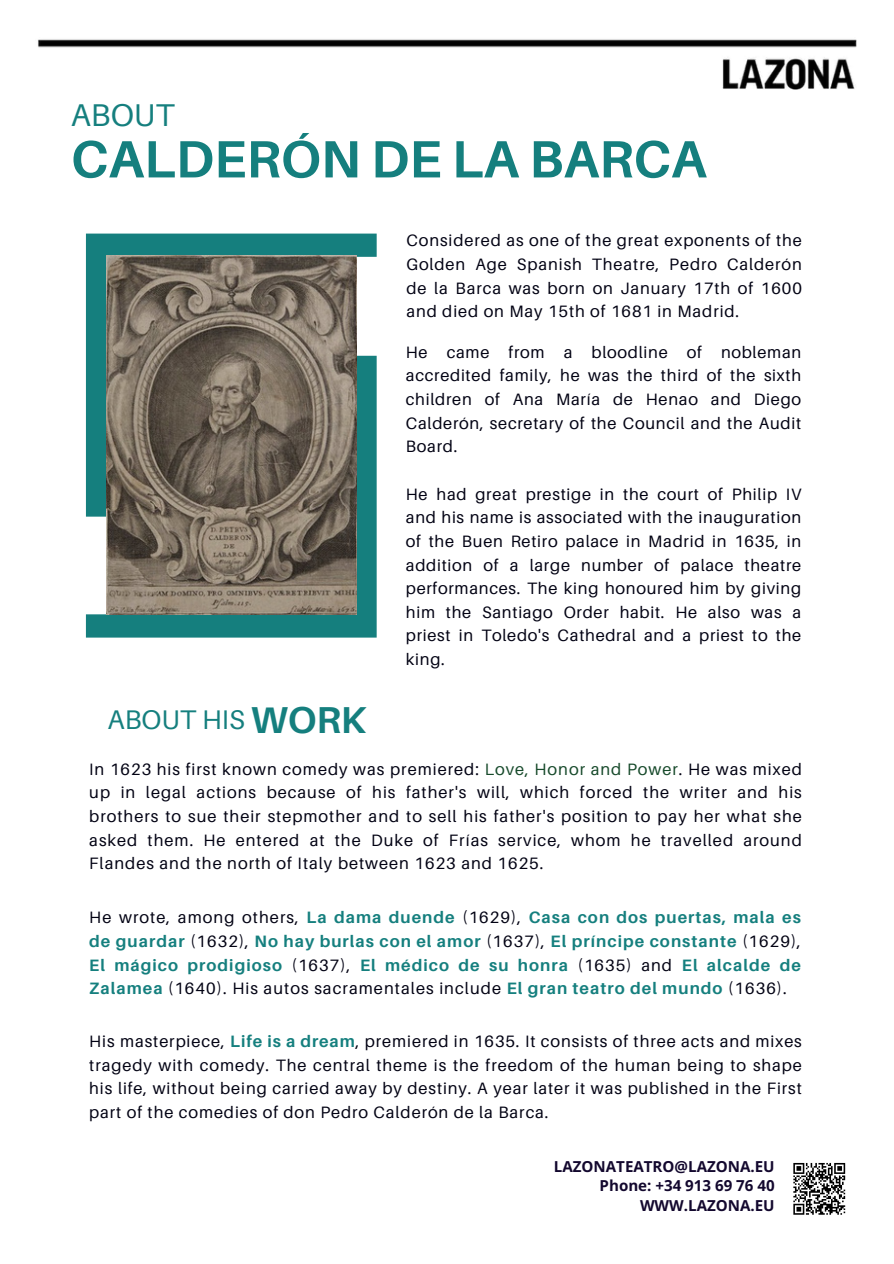
<style>
.page{position:relative;width:894px;height:1264px;background:#fff}
.page>*{position:absolute;margin:0;border:0;box-sizing:border-box;transform-origin:0 0}
.t1{font:700 52.5px "Aileron";color:#157f7e}
.t2{font:700 37.5px "Aileron";color:#157f7e}
.t3{font:31.5px "Aileron";color:#157f7e}
.t4{font:27px "Aileron";color:#157f7e}
.t5{font:16.5px/23.7px "Aileron";letter-spacing:.055em;color:#020213;text-align:justify}
.t6{font:700 16.5px/23.7px "Aileron";letter-spacing:.065em;color:#157f7e;text-align:justify}
.t7{font:700 15.15px/19.2px "Open Sans";color:#13082e;text-align:right}
.s1{color:#174a2b}
.s2{font-weight:400;color:#020213}
.s3{font-weight:700;color:#157f7e}
</style>
<div class="page">
<img style="left:38px;top:39px;width:818px;height:51px">
<svg style="left:86px;top:233px;width:290px;height:123px;fill:#157f7e"></svg>
<svg style="left:86px;top:356px;width:290px;height:281px;background:#378b8a"></svg>
<svg style="left:793px;top:1162px;width:53px;height:53px"></svg>
<img style="left:106px;top:255px;width:250px;height:359px">
<h1 class="t3" style="left:71px;top:95px;width:105px">ABOUT</h1>
<h1 class="t1" style="left:71px;top:126px;width:637px">CALDERÓN DE LA BARCA</h1>
<p class="t5" style="left:406px;top:228px;width:397px">Considered as one of the great exponents of the Golden Age Spanish Theatre, Pedro Calderón de la Barca was born on January 17th of 1600 and died on May 15th of 1681 in Madrid.</p>
<p class="t4" style="left:107px;top:702px;width:139px">ABOUT HIS</p>
<p class="t2" style="left:250px;top:696px;width:117px">WORK</p>
<p class="t5" style="left:406px;top:340px;width:397px">He came from a bloodline of nobleman accredited family, he was the third of the sixth children of Ana María de Henao and Diego Calderón, secretary of the Council and the Audit Board.</p>
<p class="t5" style="left:406px;top:481px;width:397px">He had great prestige in the court of Philip IV and his name is associated with the inauguration of the Buen Retiro palace in Madrid in 1635, in addition of a large number of palace theatre performances. The king honoured him by giving him the Santiago Order habit. He also was a priest in Toledo's Cathedral and a priest to the king.</p>
<p class="t5" style="left:89px;top:756px;width:714px">In 1623 his first known comedy was premiered: <span class="s1">Love, Honor and Power</span>. He was mixed up in legal actions because of his father's will, which forced the writer and his brothers to sue their stepmother and to sell his father's position to pay her what she asked them. He entered at the Duke of Frías service, whom he travelled around Flandes and the north of Italy between 1623 and 1625.</p>
<h2 class="t6" style="left:89px;top:905px;width:713px"><span class="s2">He wrote, among others,</span> La dama duende <span class="s2">(1629),</span> Casa con dos puertas, mala es de guardar <span class="s2">(1632),</span> No hay burlas con el amor <span class="s2">(1637),</span> El príncipe constante <span class="s2">(1629), </span>El mágico prodigioso <span class="s2">(1637),</span> El médico de su honra <span class="s2">(1635) and</span> El alcalde de Zalamea <span class="s2">(1640). His autos sacramentales include</span> El gran teatro del mundo <span class="s2">(1636).</span></h2>
<h3 class="t5" style="left:89px;top:1028px;width:713px">His masterpiece, <span class="s3">Life is a dream</span>, premiered in 1635. It consists of three acts and mixes tragedy with comedy. The central theme is the freedom of the human being to shape his life, without being carried away by destiny. A year later it was published in the First part of the comedies of don Pedro Calderón de la Barca.</h3>
<p class="t7" style="left:553px;top:1156px;width:222px">LAZONATEATRO@LAZONA.EU<br>Phone: +34 913 69 76 40<br>WWW.LAZONA.EU</p>
</div>
